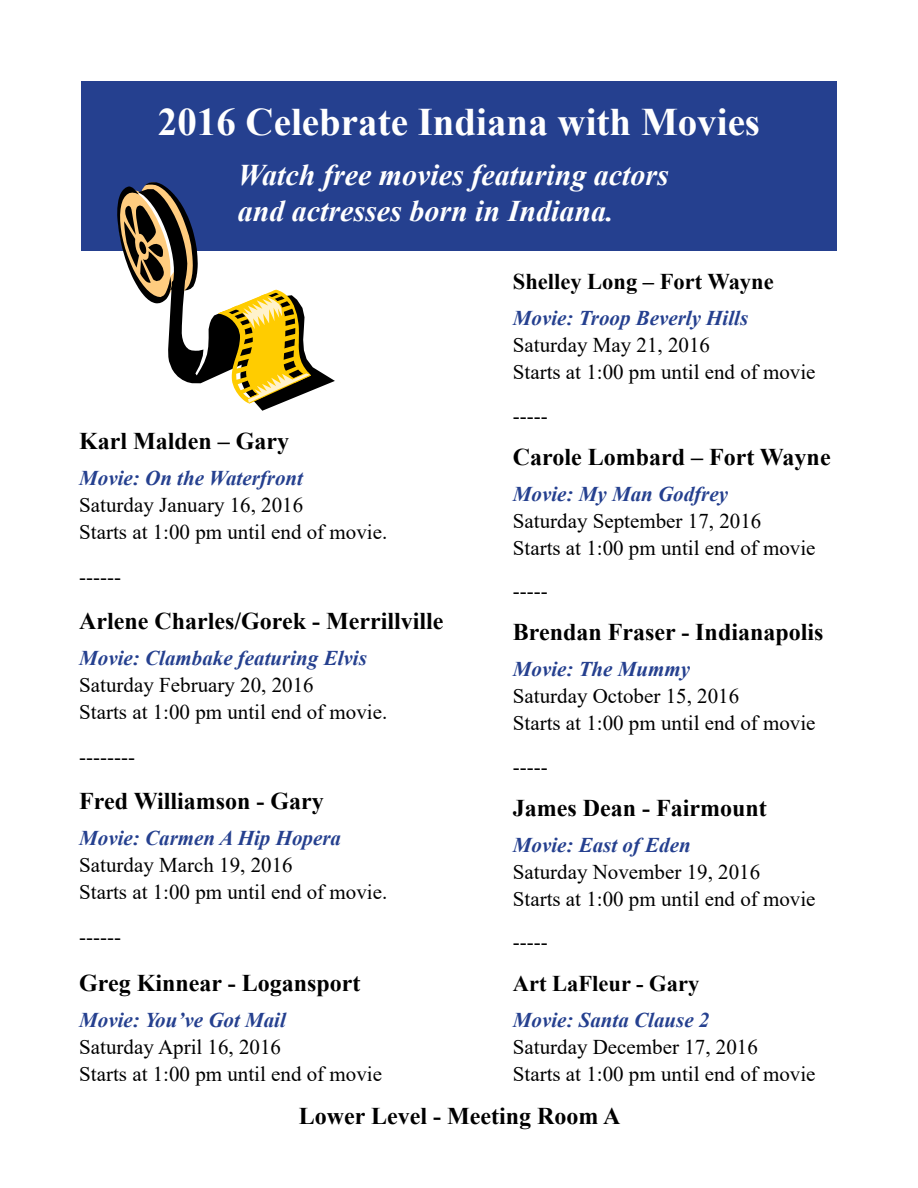
<style>
.page{position:relative;width:918px;height:1188px;background:#fff}
.page>*{position:absolute;margin:0;border:0;box-sizing:border-box;transform-origin:0 0}
.t1{font:700 39px "Times New Roman";color:#fff}
.t2{font:italic 700 30px/36px "Times New Roman";color:#fff}
.t3{font:700 24px "Times New Roman";color:#000}
.t4{font:700 22.5px "Times New Roman";color:#000}
.t5{font:21px/27px "Times New Roman";color:#000}
.t6{font:italic 700 21px "Times New Roman";color:#25408f}
</style>
<div class="page">
<div style="left:81px;top:81px;width:756px;height:169px;background:#25408f"></div>
<svg style="left:117px;top:182px;width:218px;height:229px"></svg>
<h1 class="t1" style="left:158px;top:94px;width:604px">2016 Celebrate Indiana with Movies</h1>
<h2 class="t2" style="left:238px;top:156px;width:433px">Watch free movies featuring actors and actresses born in Indiana.</h2>
<p class="t3" style="left:79px;top:424px;width:211px">Karl Malden – Gary</p>
<p class="t6" style="left:79px;top:463px;width:225px">Movie: On the Waterfront</p>
<p class="t5" style="left:79px;top:491px;width:310px">Saturday January 16, 2016<br>Starts at 1:00 pm until end of movie.</p>
<p class="t5" style="left:79px;top:563px;width:43px">------</p>
<p class="t3" style="left:79px;top:604px;width:366px">Arlene Charles/Gorek - Merrillville</p>
<p class="t6" style="left:79px;top:643px;width:289px">Movie: Clambake featuring Elvis</p>
<p class="t5" style="left:79px;top:671px;width:310px">Saturday February 20, 2016<br>Starts at 1:00 pm until end of movie.</p>
<p class="t5" style="left:79px;top:743px;width:57px">--------</p>
<p class="t3" style="left:79px;top:784px;width:246px">Fred Williamson - Gary</p>
<p class="t6" style="left:79px;top:823px;width:263px">Movie: Carmen A Hip Hopera</p>
<p class="t5" style="left:79px;top:851px;width:310px">Saturday March 19, 2016<br>Starts at 1:00 pm until end of movie.</p>
<p class="t5" style="left:79px;top:923px;width:43px">------</p>
<p class="t3" style="left:79px;top:965px;width:283px">Greg Kinnear - Logansport</p>
<p class="t6" style="left:79px;top:1005px;width:208px">Movie: You’ve Got Mail</p>
<p class="t5" style="left:79px;top:1032px;width:304px">Saturday April 16, 2016<br>Starts at 1:00 pm until end of movie</p>
<p class="t4" style="left:513px;top:265px;width:262px">Shelley Long – Fort Wayne</p>
<p class="t6" style="left:513px;top:303px;width:237px">Movie: Troop Beverly Hills</p>
<p class="t5" style="left:513px;top:331px;width:304px">Saturday May 21, 2016<br>Starts at 1:00 pm until end of movie</p>
<p class="t5" style="left:513px;top:401px;width:36px">-----</p>
<p class="t3" style="left:513px;top:439px;width:319px">Carole Lombard – Fort Wayne</p>
<p class="t6" style="left:513px;top:479px;width:217px">Movie: My Man Godfrey</p>
<p class="t5" style="left:513px;top:506px;width:304px">Saturday September 17, 2016<br>Starts at 1:00 pm until end of movie</p>
<p class="t5" style="left:513px;top:577px;width:36px">-----</p>
<p class="t3" style="left:513px;top:615px;width:312px">Brendan Fraser - Indianapolis</p>
<p class="t6" style="left:513px;top:654px;width:179px">Movie: The Mummy</p>
<p class="t5" style="left:513px;top:682px;width:304px">Saturday October 15, 2016<br>Starts at 1:00 pm until end of movie</p>
<p class="t5" style="left:513px;top:752px;width:36px">-----</p>
<p class="t3" style="left:513px;top:790px;width:255px">James Dean - Fairmount</p>
<p class="t6" style="left:513px;top:830px;width:179px">Movie: East of Eden</p>
<p class="t5" style="left:513px;top:857px;width:304px">Saturday November 19, 2016<br>Starts at 1:00 pm until end of movie</p>
<p class="t5" style="left:513px;top:928px;width:36px">-----</p>
<p class="t4" style="left:513px;top:967px;width:188px">Art LaFleur - Gary</p>
<p class="t6" style="left:513px;top:1005px;width:198px">Movie: Santa Clause 2</p>
<p class="t5" style="left:513px;top:1033px;width:304px">Saturday December 17, 2016<br>Starts at 1:00 pm until end of movie</p>
<p class="t3" style="left:299px;top:1099px;width:323px">Lower Level - Meeting Room A</p>
</div>
